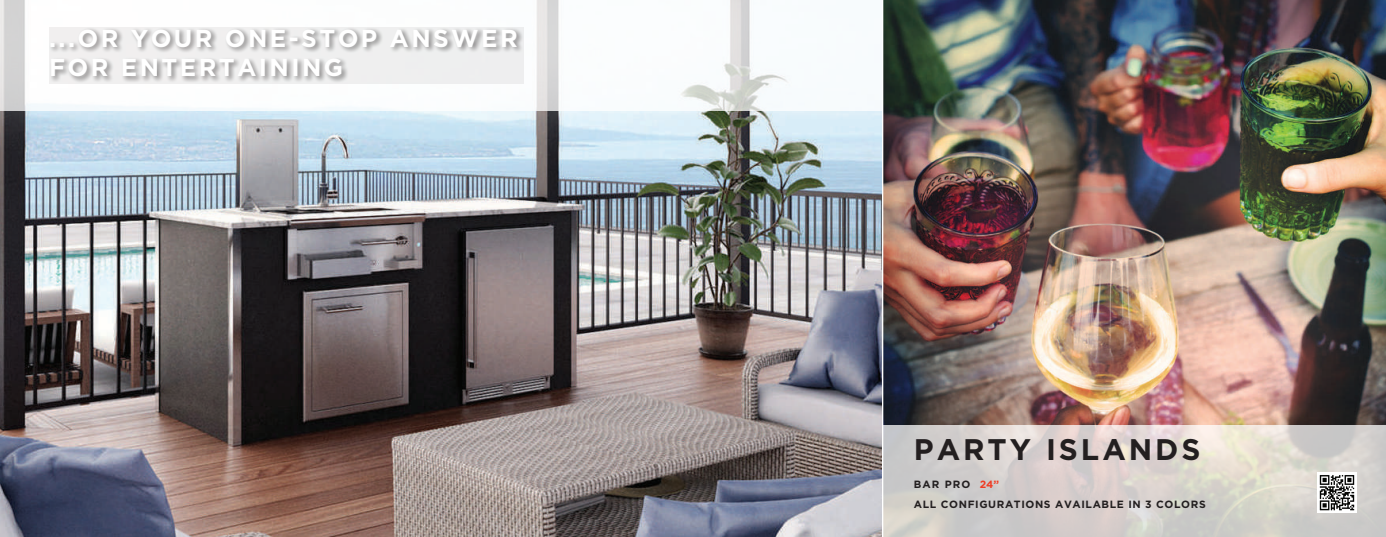
<style>
.page{position:relative;width:1386px;height:537px;background:#fff}
.page>*{position:absolute;margin:0;border:0;box-sizing:border-box;transform-origin:0 0}
.t1{font:700 29.75px "Gotham";letter-spacing:.1em;color:#231f20}
.t2{font:700 24.5px/29.8px "Gotham";letter-spacing:.1em;color:#fff}
.t3{font:700 10.5px "Gotham";letter-spacing:.06em;color:#231f20}
.s1{color:#ef3c24}
</style>
<div class="page">
<img style="left:0;top:0;width:1386px;height:537px">
<svg style="left:883px;top:425px;width:503px;height:112px;background:#d6d1cd"></svg>
<hr style="left:881px;top:0;width:2px;height:537px;background:#fff">
<div style="left:0;top:0;width:882px;height:110px;background:#fff"></div>
<svg style="left:49px;top:27px;width:475px;height:57px;fill:#e7e7e7"></svg>
<img style="left:1317px;top:472px;width:40px;height:40px">
<h2 class="t2" style="left:49px;top:23px;width:470px">...OR YOUR ONE-STOP ANSWER<br>FOR ENTERTAINING</h2>
<h1 class="t1" style="left:914px;top:430px;width:288px">PARTY ISLANDS</h1>
<p class="t3" style="left:914px;top:477px;width:87px">BAR PRO <span class="s1">24”</span></p>
<p class="t3" style="left:914px;top:497px;width:293px">ALL CONFIGURATIONS AVAILABLE IN 3 COLORS</p>
</div>
